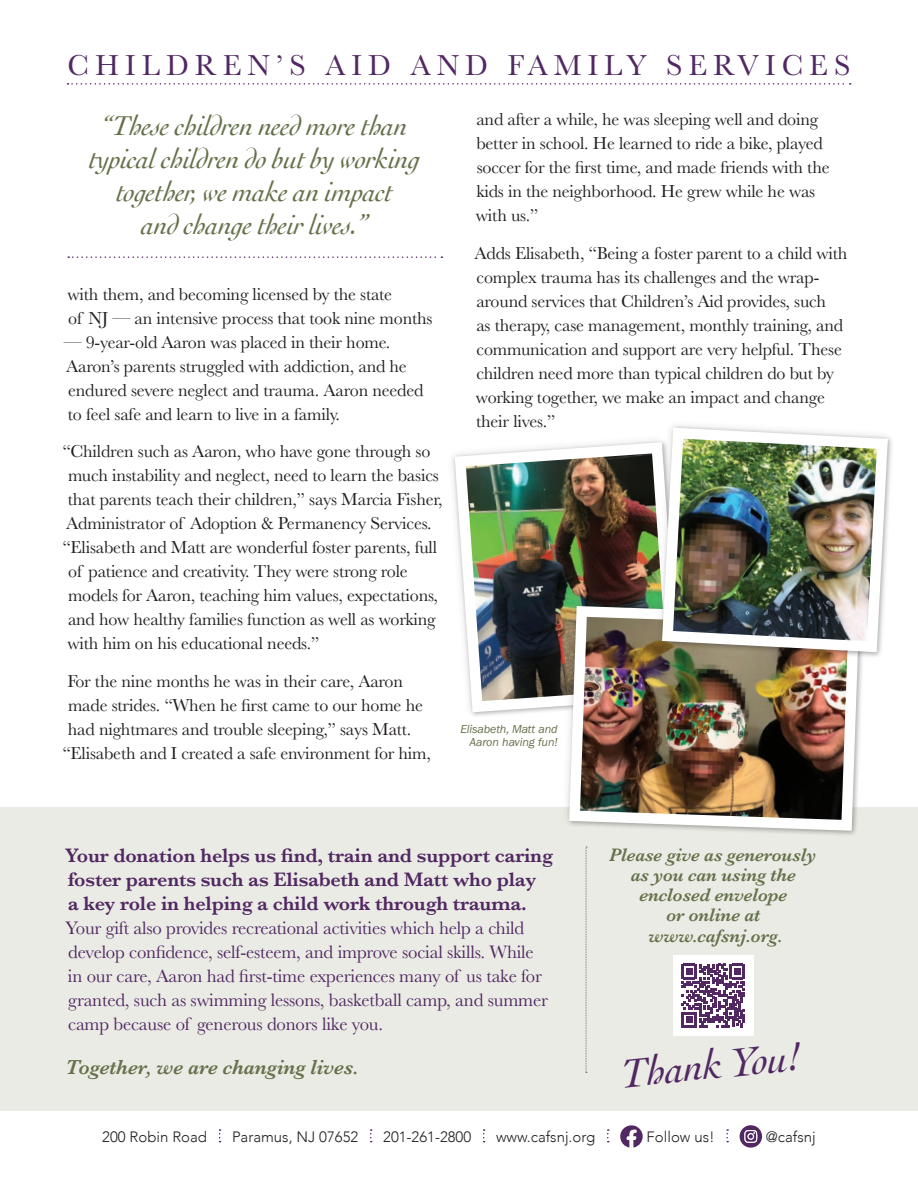
<style>
.page{position:relative;width:918px;height:1188px;background:#fff}
.page>*{position:absolute;margin:0;border:0;box-sizing:border-box;transform-origin:0 0}
.t1{font:italic 42px "Cochin";color:#512862}
.t2{font:30px "Baskerville";letter-spacing:.2em;color:#512862}
.t3{font:italic 28.5px/33px "Cochin";letter-spacing:-.02em;color:#65714a;text-align:center}
.t4{font:italic 600 21px "Baskerville";letter-spacing:-.01em;color:#65714a}
.t5{font:600 20.25px/24px "Baskerville";letter-spacing:-.01em;color:#512862}
.t6{font:18.75px/24px "Baskerville";letter-spacing:-.01em;color:#512862}
.t7{font:italic 600 18.75px/20.2px "Baskerville";letter-spacing:-.01em;color:#65714a;text-align:center}
.t8{font:18px/24px "Baskerville";letter-spacing:-.01em;color:#231f20}
.t9{font:300 15px "Avenir";color:#231f20}
.t10{font:italic 12px/13.5px "Franklin Gothic";letter-spacing:-.01em;color:#65714a;text-align:right}
</style>
<div class="page">
<svg style="left:219px;top:1129px;width:2px;height:13px"></svg>
<svg style="left:370px;top:1129px;width:2px;height:13px"></svg>
<svg style="left:483px;top:1129px;width:2px;height:13px"></svg>
<svg style="left:607px;top:1129px;width:2px;height:13px"></svg>
<svg style="left:620px;top:1125px;width:23px;height:23px"></svg>
<svg style="left:726px;top:1129px;width:2px;height:13px"></svg>
<svg style="left:740px;top:1125px;width:22px;height:23px"></svg>
<svg style="left:68px;top:83px;width:783px;height:2px"></svg>
<svg style="left:68px;top:256px;width:374px;height:2px"></svg>
<div style="left:0;top:808px;width:918px;height:303px;background:#eaebe5"></div>
<img style="left:452px;top:440px;width:200px;height:276px">
<svg style="left:560px;top:597px;width:308px;height:211px"></svg>
<img style="left:564px;top:601px;width:301px;height:234px">
<svg style="left:586px;top:847px;width:1px;height:226px"></svg>
<svg style="left:652px;top:440px;width:216px;height:222px"></svg>
<img style="left:657px;top:425px;width:235px;height:233px">
<div style="left:673px;top:955px;width:81px;height:81px;background:#fff"></div>
<svg style="left:682px;top:964px;width:63px;height:63px"></svg>
<h2 class="t2" style="left:68px;top:46px;width:784px">CHILDREN’S AID AND FAMILY SERVICES</h2>
<h3 class="t3" style="left:89px;top:108px;width:333px">“These children need more than typical children do but by working together, we make an impact<br>and change their lives.”</h3>
<p class="t8" style="left:68px;top:282px;width:366px">with them, and becoming licensed by the state<br>of NJ — an intensive process that took nine months</p>
<p class="t8" style="left:64px;top:330px;width:361px">— 9-year-old Aaron was placed in their home.<br>Aaron’s parents struggled with addiction, and he endured severe neglect and trauma. Aaron needed to feel safe and learn to live in a family.</p>
<p class="t8" style="left:62px;top:440px;width:369px">“Children such as Aaron, who have gone through so</p>
<p class="t8" style="left:68px;top:464px;width:372px">much instability and neglect, need to learn the basics</p>
<p class="t8" style="left:68px;top:488px;width:376px">that parents teach their children,” says Marcia Fisher,</p>
<p class="t8" style="left:66px;top:512px;width:367px">Administrator of Adoption &amp; Permanency Services.</p>
<p class="t8" style="left:62px;top:536px;width:376px">“Elisabeth and Matt are wonderful foster parents, full</p>
<p class="t8" style="left:68px;top:560px;width:341px">of patience and creativity. They were strong role</p>
<p class="t8" style="left:68px;top:584px;width:372px">models for Aaron, teaching him values, expectations,</p>
<p class="t8" style="left:68px;top:608px;width:369px">and how healthy families function as well as working</p>
<p class="t8" style="left:68px;top:632px;width:253px">with him on his educational needs.”</p>
<p class="t8" style="left:67px;top:669px;width:337px">For the nine months he was in their care, Aaron</p>
<p class="t8" style="left:68px;top:693px;width:356px">made strides. “When he first came to our home he</p>
<p class="t8" style="left:68px;top:717px;width:345px">had nightmares and trouble sleeping,” says Matt.</p>
<p class="t8" style="left:62px;top:741px;width:370px">“Elisabeth and I created a safe environment for him,</p>
<p class="t8" style="left:476px;top:108px;width:355px">and after a while, he was sleeping well and doing better in school. He learned to ride a bike, played soccer for the first time, and made friends with the kids in the neighborhood. He grew while he was with us.”</p>
<p class="t8" style="left:475px;top:241px;width:374px">Adds Elisabeth, “Being a foster parent to a child with complex trauma has its challenges and the wrap&shy;around services that Children’s Aid provides, such<br>as therapy, case management, monthly training, and communication and support are very helpful. These children need more than typical children do but by working together, we make an impact and change their lives.”</p>
<p class="t10" style="left:460px;top:722px;width:99px">Elisabeth, Matt and<br>Aaron having fun!</p>
<p class="t5" style="left:65px;top:843px;width:490px">Your donation helps us find, train and support caring foster parents such as Elisabeth and Matt who play<br>a key role in helping a child work through trauma.</p>
<p class="t6" style="left:66px;top:916px;width:484px">Your gift also provides recreational activities which help a child develop confidence, self-esteem, and improve social skills. While in our care, Aaron had first-time experiences many of us take for granted, such as swimming lessons, basketball camp, and summer camp because of generous donors like you.</p>
<p class="t4" style="left:66px;top:1053px;width:295px">Together, we are changing lives.</p>
<p class="t7" style="left:609px;top:845px;width:209px">Please give as generously as you can using the enclosed envelope<br>or online at www.cafsnj.org.</p>
<h1 class="t1" style="left:618px;top:1046px;width:182px;rotate:-6deg">Thank You!</h1>
<p class="t9" style="left:102px;top:1128px;width:106px">200 Robin Road</p>
<p class="t9" style="left:232px;top:1128px;width:128px">Paramus, NJ 07652</p>
<p class="t9" style="left:383px;top:1128px;width:89px">201-261-2800</p>
<p class="t9" style="left:496px;top:1128px;width:101px">www.cafsnj.org</p>
<p class="t9" style="left:647px;top:1128px;width:70px">Follow us!</p>
<p class="t9" style="left:766px;top:1128px;width:51px">@cafsnj</p>
</div>
